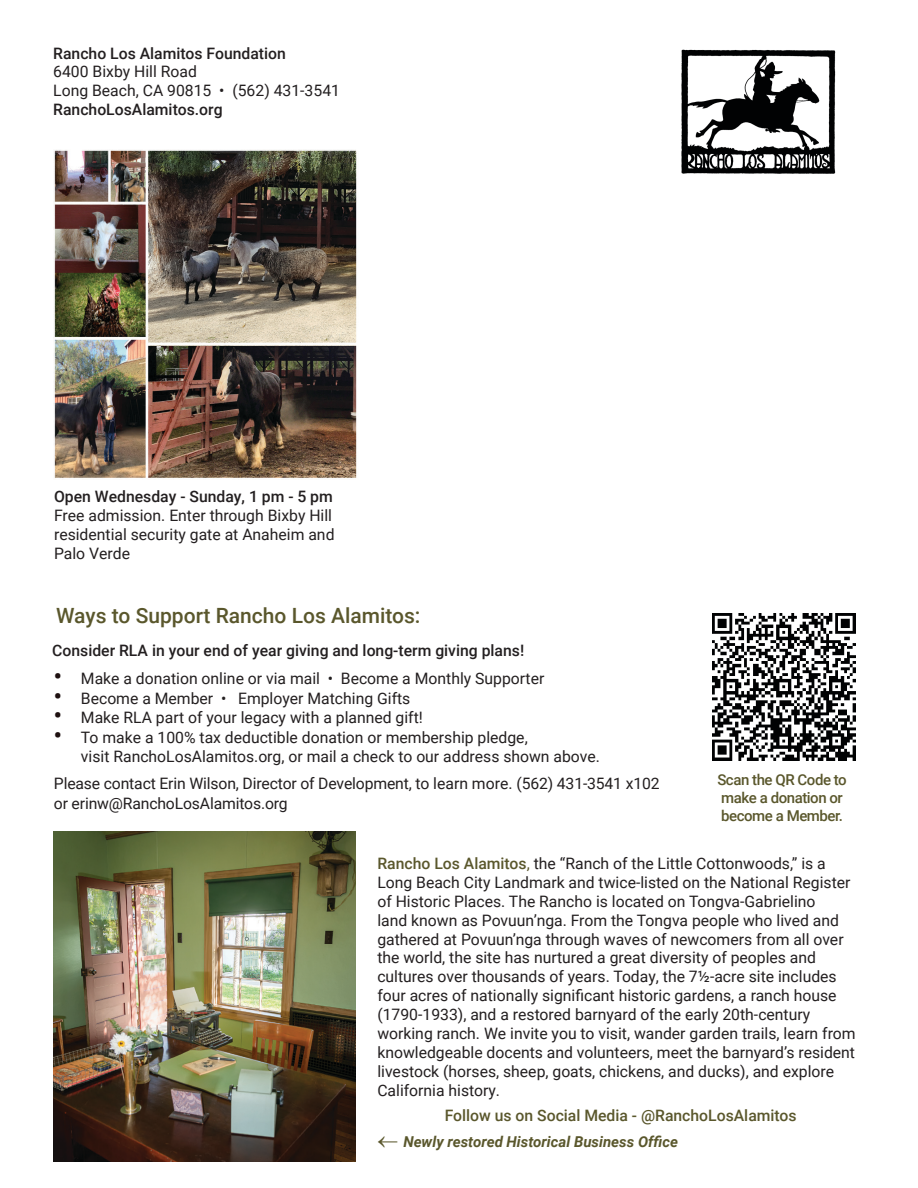
<style>
.page{position:relative;width:918px;height:1188px;background:#fff}
.page>*{position:absolute;margin:0;border:0;box-sizing:border-box;transform-origin:0 0}
.t1{font:500 21px "Roboto";color:#5a572c}
.t2{font:15.75px/18.9px "Roboto";color:#231f20}
.t3{font:500 15.75px "Roboto";color:#231f20}
.t4{font:500 15.75px "Roboto";color:#5a572c}
.t5{font:500 15px/18px "Roboto";letter-spacing:-.03em;color:#5a572c}
.t6{font:italic 700 15px "Roboto";color:#5a572c}
.s1{font-weight:700;font-size:22.5px;color:#1e1111}
.s2{font-weight:500;color:#5a572c}
.s3{color:#5a572c}
</style>
<div class="page">
<img style="left:713px;top:614px;width:142px;height:146px">
<img style="left:53px;top:832px;width:303px;height:330px">
<img style="left:54px;top:150px;width:303px;height:328px">
<img style="left:681px;top:50px;width:155px;height:124px">
<p class="t3" style="left:53px;top:42px;width:234px">Rancho Los Alamitos Foundation</p>
<p class="t2" style="left:53px;top:62px;width:288px">6400 Bixby Hill Road<br>Long Beach, CA 90815 • (562) 431-3541</p>
<p class="t3" style="left:53px;top:99px;width:171px">RanchoLosAlamitos.org</p>
<p class="t3" style="left:54px;top:486px;width:280px">Open Wednesday - Sunday, 1 pm - 5 pm</p>
<p class="t2" style="left:54px;top:505px;width:282px">Free admission. Enter through Bixby Hill residential security gate at Anaheim and<br>Palo Verde</p>
<p class="t1" style="left:56px;top:601px;width:366px">Ways to Support Rancho Los Alamitos:</p>
<p class="t3" style="left:52px;top:639px;width:474px">Consider RLA in your end of year giving and long-term giving plans!</p>
<p class="t2" style="left:54px;top:669px;width:492px"><span class="s1">•</span> Make a donation online or via mail • Become a Monthly Supporter</p>
<p class="t2" style="left:54px;top:688px;width:358px"><span class="s1">•</span> Become a Member • Employer Matching Gifts</p>
<p class="t2" style="left:54px;top:708px;width:371px"><span class="s1">•</span> Make RLA part of your legacy with a planned gift!</p>
<p class="t2" style="left:81px;top:727px;width:521px;line-height:19.5px;text-indent:-27px"><span class="s1">•</span> To make a 100% tax deductible donation or membership pledge,<br>visit RanchoLosAlamitos.org, or mail a check to our address shown above.</p>
<p class="t2" style="left:54px;top:773px;width:607px;line-height:19.5px">Please contact Erin Wilson, Director of Development, to learn more. (562) 431-3541 x102 or erinw@RanchoLosAlamitos.org</p>
<p class="t5" style="left:717px;top:771px;width:131px">Scan the QR Code to make a donation or become a Member.</p>
<p class="t2" style="left:377px;top:853px;width:480px"><span class="s2">Rancho Los Alamitos</span><span class="s3">,</span> the “Ranch of the Little Cottonwoods,” is a Long Beach City Landmark and twice-listed on the National Register of Historic Places. The Rancho is located on Tongva-Gabrielino<br>land known as Povuun’nga. From the Tongva people who lived and gathered at Povuun’nga through waves of newcomers from all over the world, the site has nurtured a great diversity of peoples and cultures over thousands of years. Today, the 7½-acre site includes four acres of nationally significant historic gardens, a ranch house (1790-1933), and a restored barnyard of the early 20th-century working ranch. We invite you to visit, wander garden trails, learn from knowledgeable docents and volunteers, meet the barnyard’s resident livestock (horses, sheep, goats, chickens, and ducks), and explore California history.</p>
<p class="t4" style="left:445px;top:1105px;width:354px">Follow us on Social Media - @RanchoLosAlamitos</p>
<p class="t6" style="left:377px;top:1131px;width:302px">← Newly restored Historical Business Office</p>
</div>
